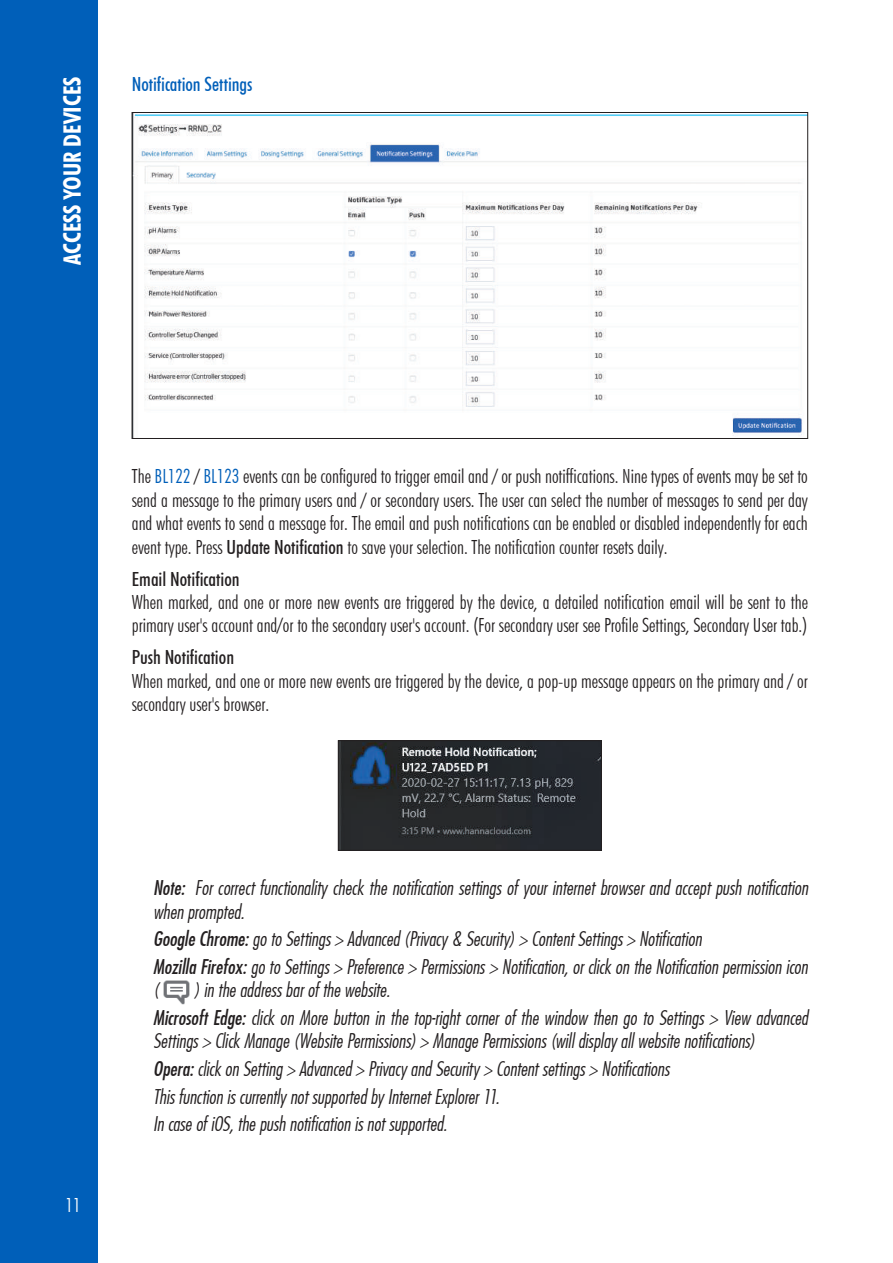
<style>
.page{position:relative;width:893px;height:1263px;background:#fff}
.page>*{position:absolute;margin:0;border:0;box-sizing:border-box;transform-origin:0 0}
.t1{font:700 condensed 24px "Futura BT";color:#fff}
.t2{font:300 condensed 19.5px/23.4px "Futura BT";color:#231f20}
.t3{font:19.5px/27.6px "Futura Lt Cn BT Italic";color:#231f20}
.t4{font:500 condensed 19.5px "Futura BT";color:#231f20}
.t5{font:500 condensed 19.5px "Futura BT";color:#005fb9}
.t6{font:300 condensed 19.5px "Futura BT";color:#fff}
.s1{color:#005fb9}
.s2{font-weight:500}
.s3{font-family:"Futura Md Cn BT Italic"}
</style>
<div class="page">
<div style="left:0;top:0;width:98px;height:1263px;background:#005fb9"></div>
<img style="left:134px;top:114px;width:672px;height:322px">
<img style="left:340px;top:742px;width:260px;height:106px">
<div style="left:338px;top:740px;width:264px;height:110px;border:1px solid #231f20"></div>
<img style="left:163px;top:980px;width:27px;height:25px">
<p class="t1" style="left:58px;top:265px;width:190px;rotate:-90deg">ACCESS YOUR DEVICES</p>
<p class="t5" style="left:132px;top:73px;width:122px">Notification Settings</p>
<p class="t2" style="left:132px;top:465px;width:678px;text-align:justify">The <span class="s1">BL122</span> / <span class="s1">BL123</span> events can be configured to trigger email and / or push notiffications. Nine types of events may be set to send a message to the primary users and / or secondary users. The user can select the number of messages to send per day and what events to send a message for. The email and push notifications can be enabled or disabled independently for each event type. Press <span class="s2">Update Notification</span> to save your selection. The notification counter resets daily.</p>
<p class="t4" style="left:132px;top:567px;width:109px">Email Notification</p>
<p class="t2" style="left:132px;top:590px;width:678px">When marked, and one or more new events are triggered by the device, a detailed notification email will be sent to the primary user's account and/or to the secondary user's account. (For secondary user see Profile Settings, Secondary User tab.)</p>
<p class="t4" style="left:132px;top:645px;width:104px">Push Notification</p>
<p class="t2" style="left:132px;top:669px;width:678px">When marked, and one or more new events are triggered by the device, a pop-up message appears on the primary and / or secondary user's browser.</p>
<p class="t6" style="left:66px;top:1193px;width:17px">11</p>
<p class="t3" style="left:153px;top:876px;width:656px;line-height:23.4px"><span class="s3">Note:</span> For correct functionality check the notification settings of your internet browser and accept push notification when prompted.</p>
<p class="t3" style="left:153px;top:925px;width:656px"><span class="s3">Google Chrome:</span> go to Settings &gt; Advanced (Privacy &amp; Security) &gt; Content Settings &gt; Notification<br><span class="s3">Mozilla Firefox:</span> go to Settings &gt; Preference &gt; Permissions &gt; Notification, or click on the Notification permission icon</p>
<p class="t3" style="left:153px;top:976px;width:7px">(</p>
<p class="t3" style="left:153px;top:976px;width:656px;text-indent:41px">) in the address bar of the website.<br><span class="s3">Microsoft Edge:</span> click on More button in the top-right corner of the window then go to Settings &gt; View advanced</p>
<p class="t3" style="left:153px;top:1027px;width:603px">Settings &gt; Click Manage (Website Permissions) &gt; Manage Permissions (will display all website notifications)<br><span class="s3">Opera:</span> click on Setting &gt; Advanced &gt; Privacy and Security &gt; Content settings &gt; Notifications<br>This function is currently not supported by Internet Explorer 11.<br>In case of iOS, the push notification is not supported.</p>
</div>
